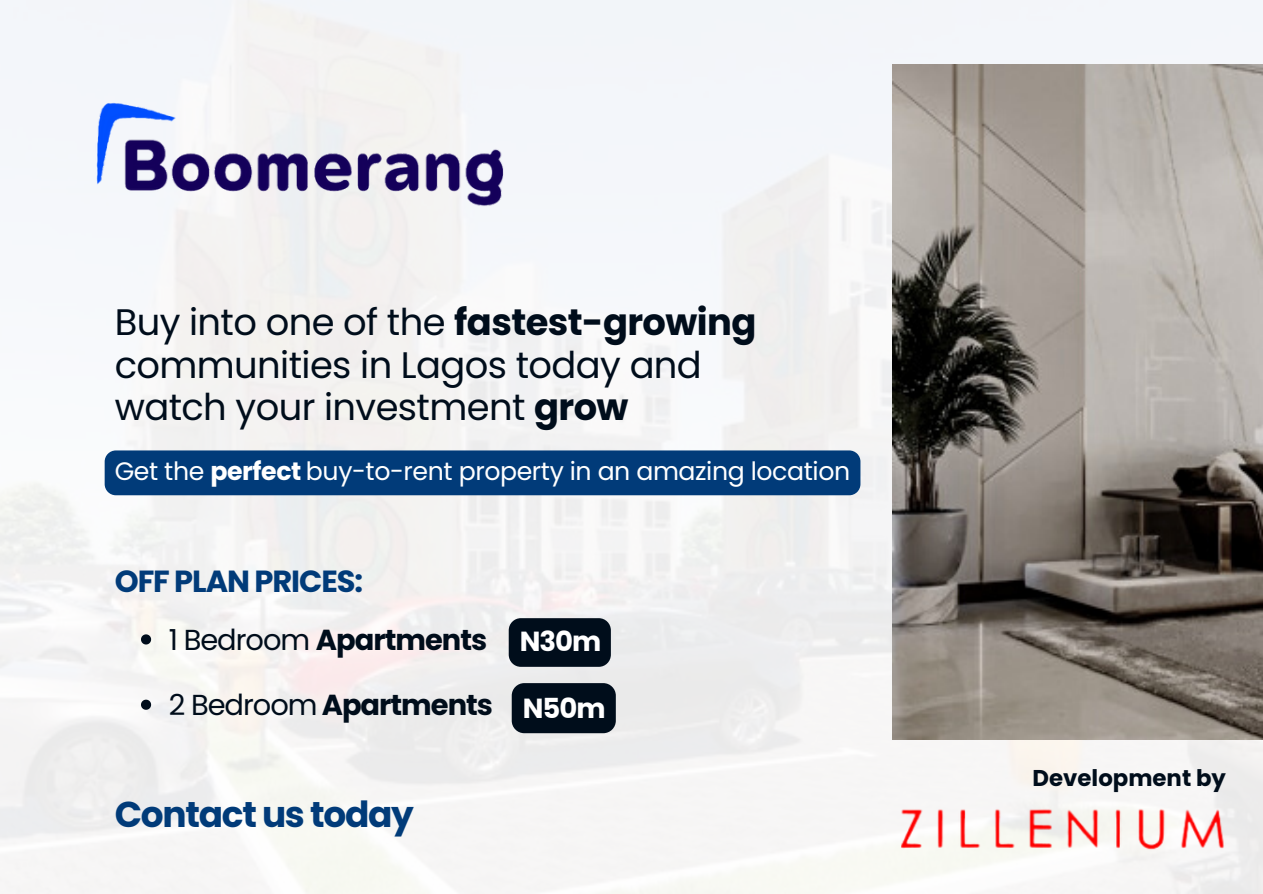
<style>
.page{position:relative;width:1263px;height:894px;background:#fff}
.page>*{position:absolute;margin:0;border:0;box-sizing:border-box;transform-origin:0 0}
.t1{font:36.9px/42.5px "Poppins";letter-spacing:-.015em;color:#000d1b}
.t2{font:700 35.85px "Poppins";letter-spacing:-.035em;color:#013b79}
.t3{font:700 30.45px "Poppins";letter-spacing:-.035em;color:#013b79}
.t4{font:700 28.95px "Poppins";letter-spacing:-.035em;color:#000d1b}
.t5{font:700 27.6px "Poppins";letter-spacing:-.035em;color:#fff}
.t6{font:25.2px "Poppins";letter-spacing:-.015em;color:#fff}
.t7{font:700 22.8px "Poppins";color:#000d1b}
.s1{font-weight:700}
.s2{font-weight:400}
</style>
<div class="page">
<img style="left:0;top:0;width:1263px;height:893px">
<img style="left:89px;top:89px;width:466px;height:160px">
<img style="left:892px;top:64px;width:371px;height:675px">
<div style="left:105px;top:450px;width:755px;height:45px;background:#013b79"></div>
<img style="left:902px;top:805px;width:334px;height:50px">
<svg style="left:141px;top:634px;width:10px;height:10px"></svg>
<svg style="left:141px;top:699px;width:10px;height:10px"></svg>
<div style="left:509px;top:618px;width:102px;height:48px;background:#000d1b;border-radius:12px"></div>
<div style="left:512px;top:683px;width:104px;height:50px;background:#000d1b;border-radius:13px"></div>
<p class="t1" style="left:115px;top:301px;width:643px">Buy into one of the <span class="s1">fastest-growing </span>communities in Lagos today and watch your investment <span class="s1">grow</span></p>
<p class="t6" style="left:115px;top:453px;width:737px">Get the <span class="s1">perfect</span> buy-to-rent property in an amazing location</p>
<p class="t3" style="left:115px;top:559px;width:250px">OFF PLAN PRICES:</p>
<p class="t4" style="left:169px;top:619px;width:320px"><span class="s2">1 Bedroom</span> Apartments</p>
<p class="t4" style="left:169px;top:684px;width:326px"><span class="s2">2 Bedroom</span> Apartments</p>
<p class="t5" style="left:520px;top:622px;width:83px">N30m</p>
<p class="t5" style="left:523px;top:688px;width:84px">N50m</p>
<p class="t2" style="left:115px;top:789px;width:301px">Contact us today</p>
<p class="t7" style="left:1033px;top:761px;width:195px">Development by</p>
</div>
